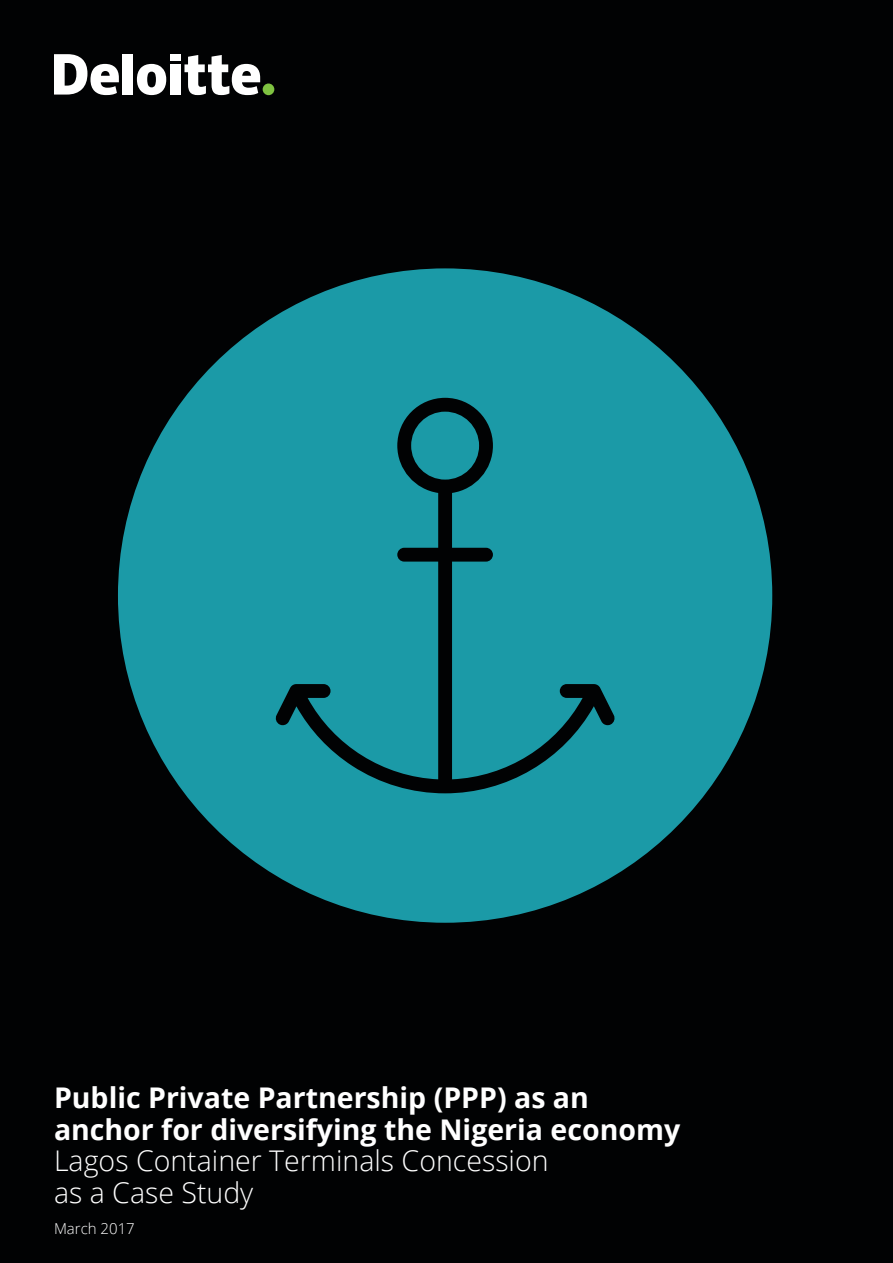
<style>
.page{position:relative;width:893px;height:1263px;background:#010203}
.page>*{position:absolute;margin:0;border:0;box-sizing:border-box;transform-origin:0 0}
.t1{font:700 28.5px/31.5px "Open Sans";color:#fff}
.t2{font:300 28.5px/31.5px "Open Sans";color:#fff}
.t3{font:300 15px "Open Sans";color:#fff}
</style>
<div class="page">
<div style="left:263px;top:84px;width:11px;height:11px;background:#7fc241;border-radius:50%"></div>
<div style="left:123px;top:54px;width:10px;height:41px;background:#fff"></div>
<svg style="left:137px;top:64px;width:29px;height:31px"></svg>
<div style="left:170px;top:64px;width:10px;height:31px;background:#fff"></div>
<div style="left:170px;top:54px;width:10px;height:7px;background:#fff"></div>
<svg style="left:184px;top:55px;width:76px;height:40px"></svg>
<svg style="left:54px;top:54px;width:65px;height:41px"></svg>
<svg style="left:118px;top:268px;width:654px;height:655px;fill:#1b9aa7"></svg>
<div style="left:411px;top:412px;width:68px;height:68px;background:#1b9aa7;border-radius:50%"></div>
<p class="t1" style="left:54px;top:1082px;width:628px">Public Private Partnership (PPP) as an anchor for diversifying the Nigeria economy</p>
<p class="t2" style="left:54px;top:1144px;width:496px">Lagos Container Terminals Concession as a Case Study</p>
<p class="t3" style="left:54px;top:1219px;width:82px">March 2017</p>
</div>
